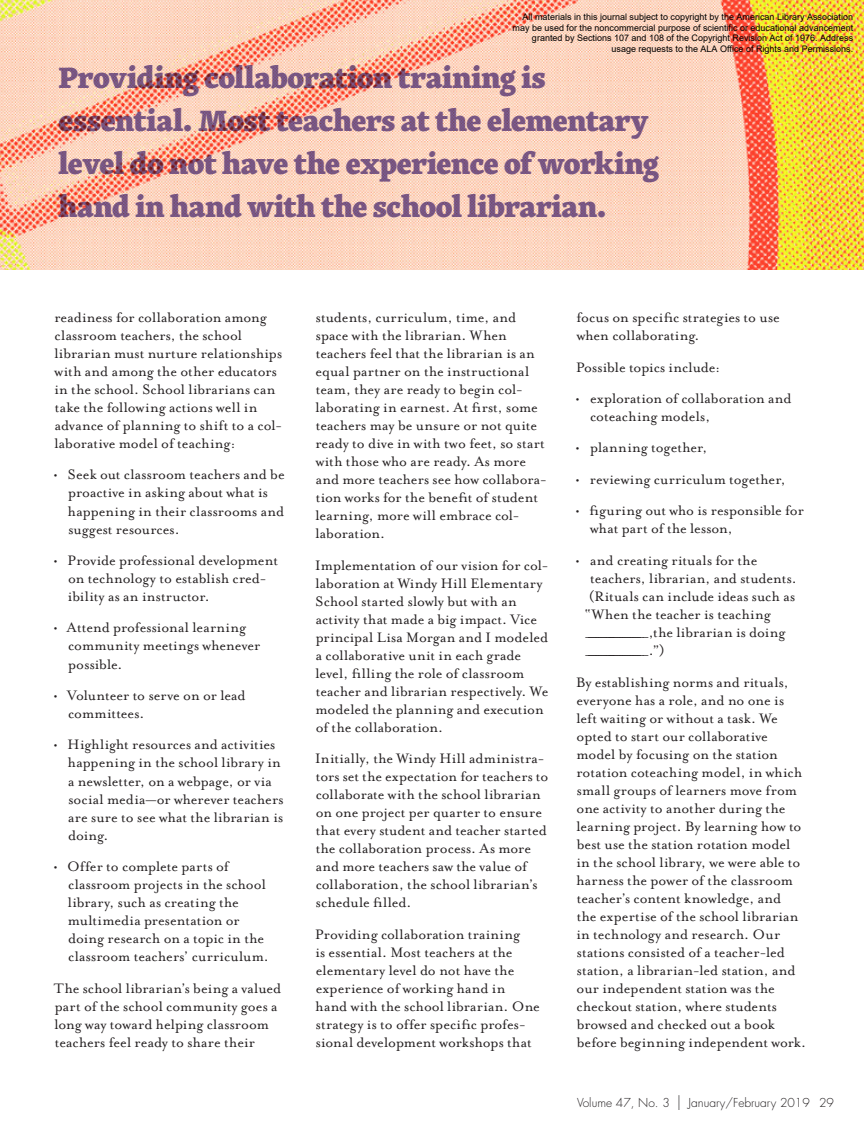
<style>
.page{position:relative;width:864px;height:1134px;background:#fff}
.page>*{position:absolute;margin:0;border:0;box-sizing:border-box;transform-origin:0 0}
.t1{font:800 30.3px/43px "Skolar Latin";letter-spacing:-.015em;color:#7a67ae}
.Body{font:15.75px/18px "Mrs Eaves Roman";letter-spacing:.005em;color:#231f20}
.t2{font:300 12px "Futura";color:#231f20}
.t3{font:9px/10.8px "Arial";color:#000;text-align:right}
.s1{font-size:18px}
</style>
<div class="page">
<img style="left:0;top:0;width:864px;height:270px">
<p class="t3" style="left:513px;top:11px;width:342px">All materials in this journal subject to copyright by the American Library Association may be used for the noncommercial purpose of scientific or educational advancement granted by Sections 107 and 108 of the Copyright Revision Act of 1976. Address usage requests to the ALA Office of Rights and Permissions.</p>
<h1 class="t1" style="left:58px;top:56px;width:602px">Providing collaboration training is essential. Most teachers at the elementary level do not have the experience of working hand in hand with the school librarian.</h1>
<p class="Body" style="left:54px;top:309px;width:230px">readiness for collaboration among classroom teachers, the school librarian must nurture relationships with and among the other educators in the school. School librarians can take the following actions well in advance of planning to shift to a col&shy;laborative model of teaching:</p>
<p class="Body" style="left:68px;top:466px;width:218px;text-indent:-14px">• Seek out classroom teachers and be proactive in asking about what is happening in their classrooms and suggest resources.</p>
<p class="Body" style="left:68px;top:552px;width:212px;text-indent:-14px">• Provide professional development on technology to establish cred&shy;ibility as an instructor.</p>
<p class="Body" style="left:68px;top:619px;width:194px;text-indent:-15px">• Attend professional learning community meetings whenever possible.</p>
<p class="Body" style="left:68px;top:687px;width:179px;text-indent:-15px">• Volunteer to serve on or lead committees.</p>
<p class="Body" style="left:68px;top:736px;width:217px;text-indent:-14px">• Highlight resources and activities happening in the school library in a newsletter, on a webpage, or via social media—or wherever teachers are sure to see what the librarian is doing.</p>
<p class="Body" style="left:68px;top:858px;width:203px;text-indent:-14px">• Offer to complete parts of classroom projects in the school library, such as creating the multimedia presentation or doing research on a topic in the classroom teachers’ curriculum.</p>
<p class="Body" style="left:54px;top:979px;width:229px">The school librarian’s being a valued part of the school community goes a long way toward helping classroom teachers feel ready to share their</p>
<p class="Body" style="left:315px;top:309px;width:233px">students, curriculum, time, and space with the librarian. When teachers feel that the librarian is an equal partner on the instructional team, they are ready to begin col&shy;laborating in earnest. At first, some teachers may be unsure or not quite ready to dive in with two feet, so start with those who are ready. As more and more teachers see how collabora&shy;tion works for the benefit of student learning, more will embrace col&shy;laboration.</p>
<p class="Body" style="left:315px;top:556px;width:235px">Implementation of our vision for col&shy;laboration at Windy Hill Elementary School started slowly but with an activity that made a big impact. Vice principal Lisa Morgan and I modeled a collaborative unit in each grade level, filling the role of classroom teacher and librarian respectively. We modeled the planning and execution of the collaboration.</p>
<p class="Body" style="left:315px;top:750px;width:235px">Initially, the Windy Hill administra&shy;tors set the expectation for teachers to collaborate with the school librarian on one project per quarter to ensure that every student and teacher started the collaboration process. As more and more teachers saw the value of collaboration, the school librarian’s schedule filled.</p>
<p class="Body" style="left:315px;top:925px;width:226px">Providing collaboration training<br>is essential. Most teachers at the elementary level do not have the experience of working hand in hand with the school librarian. One strategy is to offer specific profes&shy;sional development workshops that</p>
<p class="Body" style="left:576px;top:309px;width:205px">focus on specific strategies to use when collaborating.</p>
<p class="Body" style="left:576px;top:358px;width:146px">Possible topics include:</p>
<p class="Body" style="left:590px;top:390px;width:203px;text-indent:-15px">• exploration of collaboration and coteaching models,</p>
<p class="Body" style="left:576px;top:439px;width:134px">• planning together,</p>
<p class="Body" style="left:576px;top:471px;width:212px">• reviewing curriculum together,</p>
<p class="Body" style="left:590px;top:502px;width:215px;text-indent:-15px">• figuring out who is responsible for what part of the lesson,</p>
<p class="Body" style="left:576px;top:552px;width:183px">• and creating rituals for the</p>
<p class="Body" style="left:590px;top:570px;width:208px">teachers, librarian, and students.</p>
<p class="Body" style="left:589px;top:588px;width:208px">(Rituals can include ideas such as</p>
<p class="Body" style="left:584px;top:606px;width:188px">“When the teacher is teaching</p>
<p class="Body" style="left:586px;top:624px;width:201px">______________________ , t h e l i b r a r i a n i s d o i n g</p>
<p class="Body" style="left:586px;top:642px;width:81px">______________________ .” )</p>
<p class="Body" style="left:576px;top:673px;width:231px">By establishing norms and rituals, everyone has a role, and no one is left waiting or without a task. We opted to start our collaborative model by focusing on the station rotation coteaching model, in which small groups of learners move from one activity to another during the learning project. By learning how to best use the station rotation model in the school library, we were able to harness the power of the classroom teacher’s content knowledge, and<br>the expertise of the school librarian in technology and research. Our stations consisted of a teacher-led station, a librarian-led station, and our independent station was the checkout station, where students browsed and checked out a book before beginning independent work.</p>
<p class="t2" style="left:577px;top:1095px;width:258px">Volume 47, No. 3 <span class="s1">|</span> January/February 2019 29</p>
</div>
